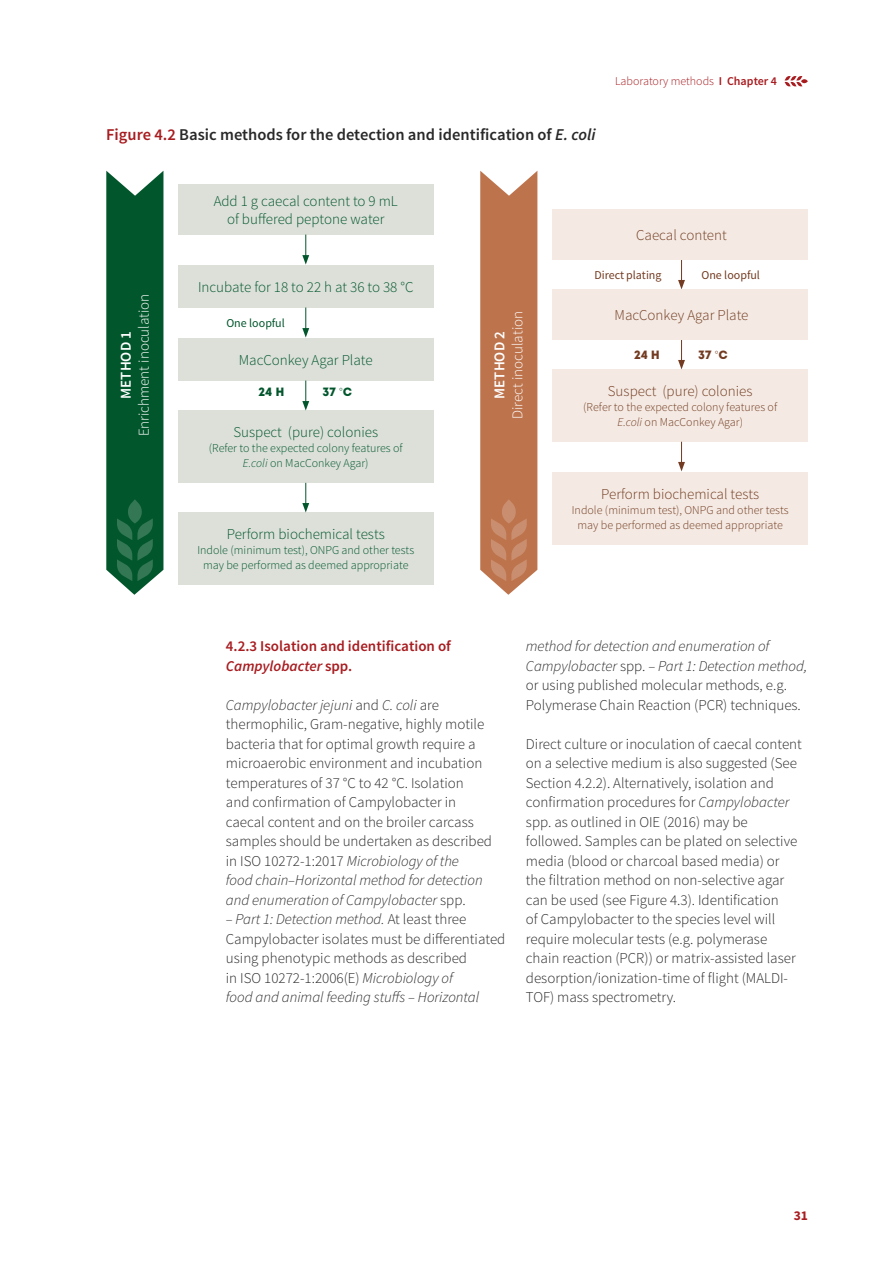
<style>
.page{position:relative;width:893px;height:1263px;background:#fff}
.page>*{position:absolute;margin:0;border:0;box-sizing:border-box;transform-origin:0 0}
.t1{font:600 16.5px "Source Sans Pro";color:#292829}
.t2{font:300 15px/19.5px "Source Sans Pro";color:#292829}
.t3{font:300 15px/18px "Source Sans Pro";color:#02562c;text-align:center}
.t4{font:300 15px "Source Sans Pro";color:#733b21}
.t5{font:600 15px/19.5px "Source Sans Pro";color:#a81c20}
.t6{font:300 15px "Source Sans Pro";color:#fff}
.t7{font:600 15px "Source Sans Pro";color:#fff}
.t8{font:700 13.5px "Source Sans Pro";color:#a81c20}
.t9{font:300 12px/15px "Source Sans Pro";color:#02562c;text-align:center}
.t10{font:300 12px/15px "Source Sans Pro";color:#733b21;text-align:center}
.t11{font:300 12px "Source Sans Pro";color:#a81c20}
.t12{font:12px "Source Sans Pro";color:#733b21}
.t13{font:12px "Source Sans Pro";color:#02562c}
.t14{font:12px "Intro";color:#02562c}
.t15{font:12px "Intro";color:#733b21}
.s1{color:#a81c20}
.s2{font-style:italic}
.s3{font-weight:600}
.s4{font-family:"Source Sans Pro";font-weight:300}
</style>
<div class="page">
<svg style="left:784px;top:76px;width:24px;height:10px"></svg>
<svg style="left:106px;top:171px;width:57px;height:424px;background:#17643d"></svg>
<svg style="left:480px;top:171px;width:57px;height:424px;background:#c27e5a"></svg>
<div style="left:178px;top:184px;width:255px;height:51px;background:#dce0d9"></div>
<div style="left:178px;top:265px;width:255px;height:43px;background:#dce0d9"></div>
<div style="left:178px;top:338px;width:255px;height:42px;background:#dce0d9"></div>
<div style="left:178px;top:410px;width:255px;height:73px;background:#dce0d9"></div>
<div style="left:552px;top:369px;width:256px;height:73px;background:#f4eae3"></div>
<div style="left:178px;top:512px;width:255px;height:73px;background:#dce0d9"></div>
<div style="left:552px;top:472px;width:256px;height:72px;background:#f4eae3"></div>
<svg style="left:302px;top:235px;width:7px;height:30px"></svg>
<svg style="left:302px;top:308px;width:7px;height:30px"></svg>
<svg style="left:302px;top:380px;width:7px;height:30px"></svg>
<svg style="left:302px;top:483px;width:7px;height:29px"></svg>
<svg style="left:678px;top:260px;width:7px;height:29px"></svg>
<svg style="left:678px;top:340px;width:7px;height:29px"></svg>
<svg style="left:678px;top:442px;width:7px;height:29px"></svg>
<div style="left:552px;top:209px;width:256px;height:51px;background:#f4eae3"></div>
<div style="left:552px;top:289px;width:256px;height:51px;background:#f4eae3"></div>
<p class="t1" style="left:106px;top:124px;width:491px"><span class="s1">Figure 4.2</span> Basic methods for the detection and identification of <span class="s2">E. coli</span></p>
<p class="t11" style="left:615px;top:74px;width:164px">Laboratory methods <span class="s3">I Chapter 4</span></p>
<p class="t3" style="left:214px;top:192px;width:186px">Add 1 g caecal content to 9 mL of buffered peptone water</p>
<p class="t4" style="left:636px;top:226px;width:92px">Caecal content</p>
<p class="t6" style="left:135px;top:436px;width:144px;rotate:-90deg">Enrichment inoculation</p>
<p class="t7" style="left:116px;top:399px;width:69px;rotate:-90deg">METHOD 1</p>
<p class="t3" style="left:198px;top:278px;width:217px">Incubate for 18 to 22 h at 36 to 38 °C</p>
<p class="t13" style="left:226px;top:316px;width:60px">One loopful</p>
<p class="t3" style="left:239px;top:351px;width:135px">MacConkey Agar Plate</p>
<p class="t14" style="left:259px;top:384px;width:27px">24 h</p>
<p class="t14" style="left:323px;top:384px;width:31px">37 <span class="s4">°</span>C</p>
<p class="t3" style="left:233px;top:423px;width:146px">Suspect (pure) colonies</p>
<p class="t9" style="left:209px;top:441px;width:195px">(Refer to the expected colony features of<br><span class="s2">E.coli</span> on MacConkey Agar)</p>
<p class="t3" style="left:227px;top:525px;width:159px">Perform biochemical tests</p>
<p class="t9" style="left:197px;top:543px;width:218px">Indole (minimum test), ONPG and other tests may be performed as deemed appropriate</p>
<p class="t6" style="left:508px;top:419px;width:109px;rotate:-90deg">Direct inoculation</p>
<p class="t7" style="left:490px;top:399px;width:69px;rotate:-90deg">METHOD 2</p>
<p class="t12" style="left:594px;top:268px;width:69px">Direct plating</p>
<p class="t12" style="left:701px;top:268px;width:60px">One loopful</p>
<p class="t4" style="left:614px;top:306px;width:135px">MacConkey Agar Plate</p>
<p class="t15" style="left:634px;top:348px;width:27px">24 h</p>
<p class="t15" style="left:698px;top:348px;width:31px">37 <span class="s4">°</span>C</p>
<p class="t4" style="left:608px;top:382px;width:146px">Suspect (pure) colonies</p>
<p class="t10" style="left:583px;top:400px;width:195px">(Refer to the expected colony features of<br><span class="s2">E.coli</span> on MacConkey Agar)</p>
<p class="t4" style="left:601px;top:485px;width:159px">Perform biochemical tests</p>
<p class="t10" style="left:572px;top:502px;width:218px">Indole (minimum test), ONPG and other tests may be performed as deemed appropriate</p>
<p class="t5" style="left:226px;top:637px;width:227px">4.2.3 Isolation and identification of<br><span class="s2">Campylobacter</span> spp.</p>
<p class="t2" style="left:226px;top:695px;width:268px"><span class="s2">Campylobacter jejuni</span> and <span class="s2">C. coli</span> are thermophilic, Gram-negative, highly motile bacteria that for optimal growth require a microaerobic environment and incubation temperatures of 37 °C to 42 °C. Isolation<br>and confirmation of Campylobacter in caecal content and on the broiler carcass samples should be undertaken as described in ISO 10272-1:2017 <span class="s2">Microbiology of the<br>food chain–Horizontal method for detection and enumeration of Campylobacter</span> spp.</p>
<p class="t2" style="left:226px;top:909px;width:281px"><span class="s2">– Part 1: Detection method.</span> At least three Campylobacter isolates must be differentiated using phenotypic methods as described<br>in ISO 10272-1:2006(E) <span class="s2">Microbiology of<br>food and animal feeding stuffs – Horizontal</span></p>
<p class="t2" style="left:526px;top:636px;width:283px"><span class="s2">method for detection and enumeration of Campylobacter</span> spp. <span class="s2">– Part 1: Detection method, </span>or using published molecular methods, e.g.<br>Polymerase Chain Reaction (PCR) techniques.</p>
<p class="t2" style="left:526px;top:734px;width:278px">Direct culture or inoculation of caecal content on a selective medium is also suggested (See Section 4.2.2). Alternatively, isolation and confirmation procedures for <span class="s2">Campylobacter </span>spp. as outlined in OIE (2016) may be followed. Samples can be plated on selective media (blood or charcoal based media) or the filtration method on non-selective agar can be used (see Figure 4.3). Identification<br>of Campylobacter to the species level will require molecular tests (e.g. polymerase chain reaction (PCR)) or matrix-assisted laser desorption/ionization-time of flight (MALDI-TOF) mass spectrometry.</p>
<p class="t8" style="left:794px;top:1207px;width:16px">31</p>
</div>
